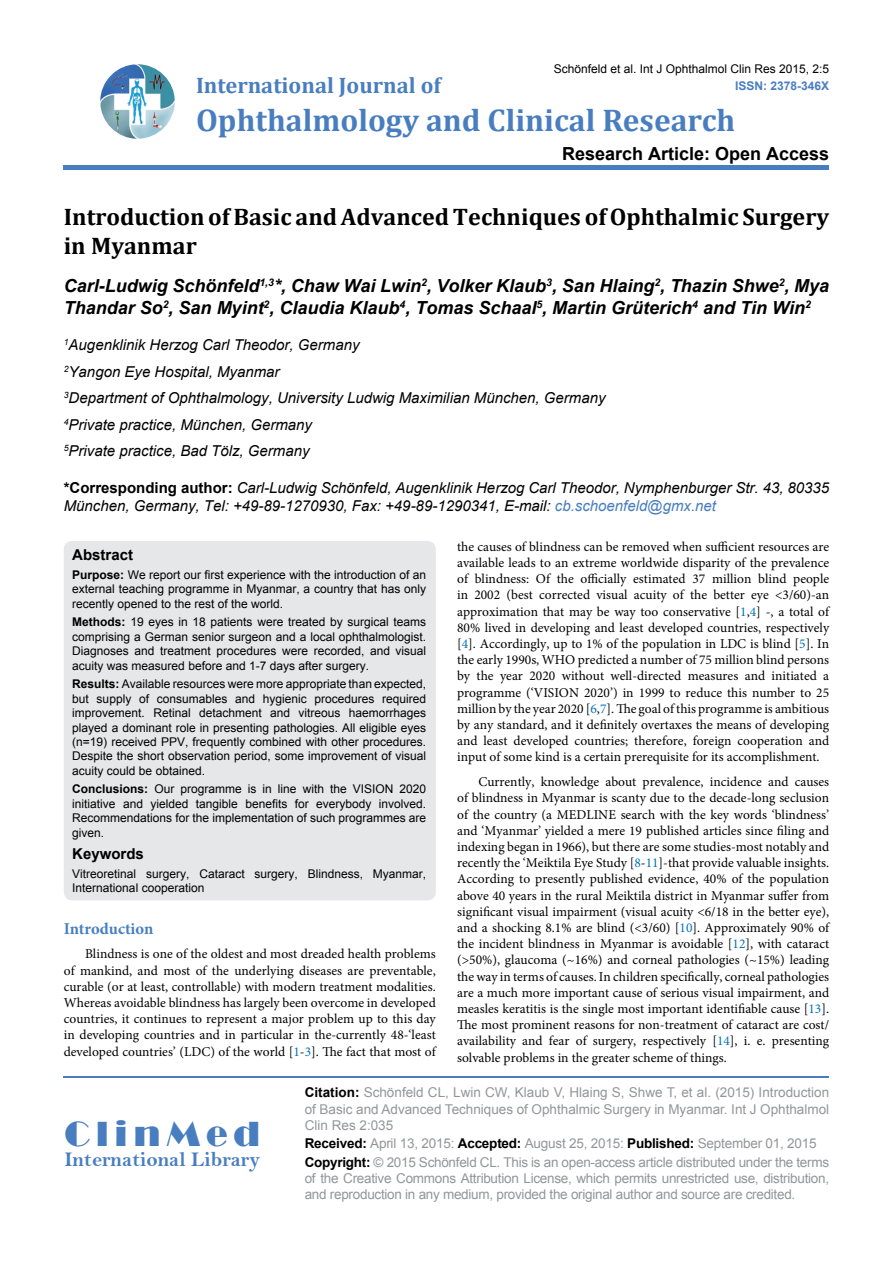
<style>
.page{position:relative;width:893px;height:1263px;background:#fff}
.page>*{position:absolute;margin:0;border:0;box-sizing:border-box;transform-origin:0 0}
.t1{font:36px "Broadway";letter-spacing:.16em;color:#487ec0}
.t2{font:700 31.5px "Cambria";color:#487ec0}
.t3{font:700 24px/28.8px "Cambria";color:#000}
.t4{font:700 22.5px "Cambria";color:#487ec0}
.t5{font:21px "Bell MT Bold";color:#487ec0}
.t6{font:italic 700 18px/21.6px "Arial";color:#000}
.t7{font:700 18px "Arial";color:#000}
.t8{font:700 16.5px "Minion Pro";letter-spacing:-.005em;color:#487ec0}
.t9{font:italic 15px/26.5px "Arial";color:#000}
.t10{font:700 15px "Arial";color:#000}
.t11{font:13.5px/16.2px "Minion Pro";color:#000;text-align:justify}
.t12{font:13.5px/16.2px "Arial";letter-spacing:-.02em;color:#939598}
.t13{font:12px/14.4px "Arial";color:#000;text-align:justify}
.t14{font:700 12px "Arial";color:#487ec0}
.s1{font-weight:700;font-style:normal}
.s2{color:#487ec0}
.s3{color:#0072bc}
.s4{font-weight:700}
.s5{font-weight:700;color:#000}
</style>
<div class="page">
<img style="left:100px;top:64px;width:75px;height:75px;border-radius:37px">
<div style="left:64px;top:165px;width:765px;height:5px;background:#487ec0"></div>
<hr style="left:64px;top:1076px;width:765px;height:2px;background:#487ec0">
<div style="left:64px;top:541px;width:372px;height:359px;background:#e6e7e8;border-radius:9px"></div>
<p class="t13" style="left:554px;top:61px;width:277px">Schönfeld et al. Int J Ophthalmol Clin Res 2015, 2:5</p>
<p class="t14" style="left:735px;top:78px;width:96px">ISSN: 2378-346X</p>
<h3 class="t4" style="left:196px;top:70px;width:246px">International Journal of</h3>
<h2 class="t2" style="left:196px;top:98px;width:541px">Ophthalmology and Clinical Research</h2>
<h3 class="t7" style="left:562px;top:142px;width:269px">Research Article: Open Access</h3>
<h3 class="t3" style="left:64px;top:202px;width:767px">Introduction of Basic and Advanced Techniques of Ophthalmic Surgery in Myanmar</h3>
<h3 class="t6" style="left:64px;top:276px;width:767px">Carl-Ludwig Schönfeld<sup>1,3</sup>*, Chaw Wai Lwin<sup>2</sup>, Volker Klaub<sup>3</sup>, San Hlaing<sup>2</sup>, Thazin Shwe<sup>2</sup>, Mya<br>Thandar So<sup>2</sup>, San Myint<sup>2</sup>, Claudia Klaub<sup>4</sup>, Tomas Schaal<sup>5</sup>, Martin Grüterich<sup>4</sup> and Tin Win<sup>2</sup></h3>
<p class="t9" style="left:64px;top:332px;width:543px"><sup>1</sup>Augenklinik Herzog Carl Theodor, Germany<br><sup>2</sup>Yangon Eye Hospital, Myanmar<br><sup>3</sup>Department of Ophthalmology, University Ludwig Maximilian München, Germany <sup>4</sup>Private practice, München, Germany<br><sup>5</sup>Private practice, Bad Tölz, Germany</p>
<p class="t9" style="left:64px;top:479px;width:767px;line-height:18px"><span class="s1">*Corresponding author:</span> Carl-Ludwig Schönfeld, Augenklinik Herzog Carl Theodor, Nymphenburger Str. 43, 80335<br>München, Germany, Tel: +49-89-1270930, Fax: +49-89-1290341, E-mail: <span class="s2">cb.schoenfeld@gmx.net</span></p>
<p class="t11" style="left:457px;top:538px;width:374px">the causes of blindness can be removed when sufficient resources are available leads to an extreme worldwide disparity of the prevalence of blindness: Of the officially estimated 37 million blind people in 2002 (best corrected visual acuity of the better eye &lt;3/60)-an approximation that may be way too conservative [<span class="s3">1</span>,<span class="s3">4</span>] -, a total of 80% lived in developing and least developed countries, respectively [<span class="s3">4</span>]. Accordingly, up to 1% of the population in LDC is blind [<span class="s3">5</span>]. In the early 1990s, WHO predicted a number of 75 million blind persons by the year 2020 without well-directed measures and initiated a programme (‘VISION 2020’) in 1999 to reduce this number to 25 million by the year 2020 [<span class="s3">6</span>,<span class="s3">7</span>]. The goal of this programme is ambitious by any standard, and it definitely overtaxes the means of developing and least developed countries; therefore, foreign cooperation and input of some kind is a certain prerequisite for its accomplishment.</p>
<p class="t11" style="left:457px;top:774px;width:374px;text-indent:21px">Currently, knowledge about prevalence, incidence and causes of blindness in Myanmar is scanty due to the decade-long seclusion of the country (a MEDLINE search with the key words ‘blindness’ and ‘Myanmar’ yielded a mere 19 published articles since filing and indexing began in 1966), but there are some studies-most notably and recently the ‘Meiktila Eye Study [<span class="s3">8</span>-<span class="s3">11</span>]-that provide valuable insights.<br>According to presently published evidence, 40% of the population above 40 years in the rural Meiktila district in Myanmar suffer from significant visual impairment (visual acuity &lt;6/18 in the better eye), and a shocking 8.1% are blind (&lt;3/60) [<span class="s3">10</span>]. Approximately 90% of the incident blindness in Myanmar is avoidable [<span class="s3">12</span>], with cataract (&gt;50%), glaucoma (~16%) and corneal pathologies (~15%) leading the way in terms of causes. In children specifically, corneal pathologies are a much more important cause of serious visual impairment, and measles keratitis is the single most important identifiable cause [<span class="s3">13</span>].<br>The most prominent reasons for non-treatment of cataract are cost/ availability and fear of surgery, respectively [<span class="s3">14</span>], i. e. presenting solvable problems in the greater scheme of things.</p>
<p class="t10" style="left:72px;top:545px;width:62px">Abstract</p>
<p class="t13" style="left:72px;top:568px;width:355px"><span class="s4">Purpose:</span> We report our first experience with the introduction of an external teaching programme in Myanmar, a country that has only recently opened to the rest of the world.</p>
<p class="t13" style="left:72px;top:615px;width:355px"><span class="s4">Methods:</span> 19 eyes in 18 patients were treated by surgical teams comprising a German senior surgeon and a local ophthalmologist.<br>Diagnoses and treatment procedures were recorded, and visual acuity was measured before and 1-7 days after surgery.</p>
<p class="t13" style="left:72px;top:677px;width:355px"><span class="s4">Results:</span> Available resources were more appropriate than expected, but supply of consumables and hygienic procedures required improvement. Retinal detachment and vitreous haemorrhages played a dominant role in presenting pathologies. All eligible eyes (n=19) received PPV, frequently combined with other procedures.<br>Despite the short observation period, some improvement of visual acuity could be obtained.</p>
<p class="t13" style="left:72px;top:782px;width:355px"><span class="s4">Conclusions:</span> Our programme is in line with the VISION 2020 initiative and yielded tangible benefits for everybody involved.<br>Recommendations for the implementation of such programmes are given.</p>
<p class="t10" style="left:72px;top:844px;width:73px">Keywords</p>
<p class="t13" style="left:72px;top:866px;width:355px">Vitreoretinal surgery, Cataract surgery, Blindness, Myanmar,<br>International cooperation</p>
<p class="t8" style="left:64px;top:917px;width:91px">Introduction</p>
<p class="t11" style="left:64px;top:946px;width:374px;text-indent:21px">Blindness is one of the oldest and most dreaded health problems of mankind, and most of the underlying diseases are preventable, curable (or at least, controllable) with modern treatment modalities.<br>Whereas avoidable blindness has largely been overcome in developed countries, it continues to represent a major problem up to this day in developing countries and in particular in the-currently 48-‘least developed countries’ (LDC) of the world [<span class="s3">1</span>-<span class="s3">3</span>]. The fact that most of</p>
<h1 class="t1" style="left:64px;top:1113px;width:197px">ClinMed</h1>
<h3 class="t5" style="left:64px;top:1146px;width:197px">International Library</h3>
<p class="t12" style="left:305px;top:1085px;width:526px;text-align:justify"><span class="s5">Citation:</span> Schönfeld CL, Lwin CW, Klaub V, Hlaing S, Shwe T, et al. (2015) Introduction of Basic and Advanced Techniques of Ophthalmic Surgery in Myanmar. Int J Ophthalmol Clin Res 2:035</p>
<p class="t12" style="left:305px;top:1134px;width:526px;line-height:18.3px"><span class="s5">Received:</span> April 13, 2015: <span class="s5">Accepted:</span> August 25, 2015: <span class="s5">Published:</span> September 01, 2015<br><span class="s5">Copyright:</span> © 2015 Schönfeld CL. This is an open-access article distributed under the terms</p>
<p class="t12" style="left:305px;top:1170px;width:526px">of the Creative Commons Attribution License, which permits unrestricted use, distribution, and reproduction in any medium, provided the original author and source are credited.</p>
</div>
